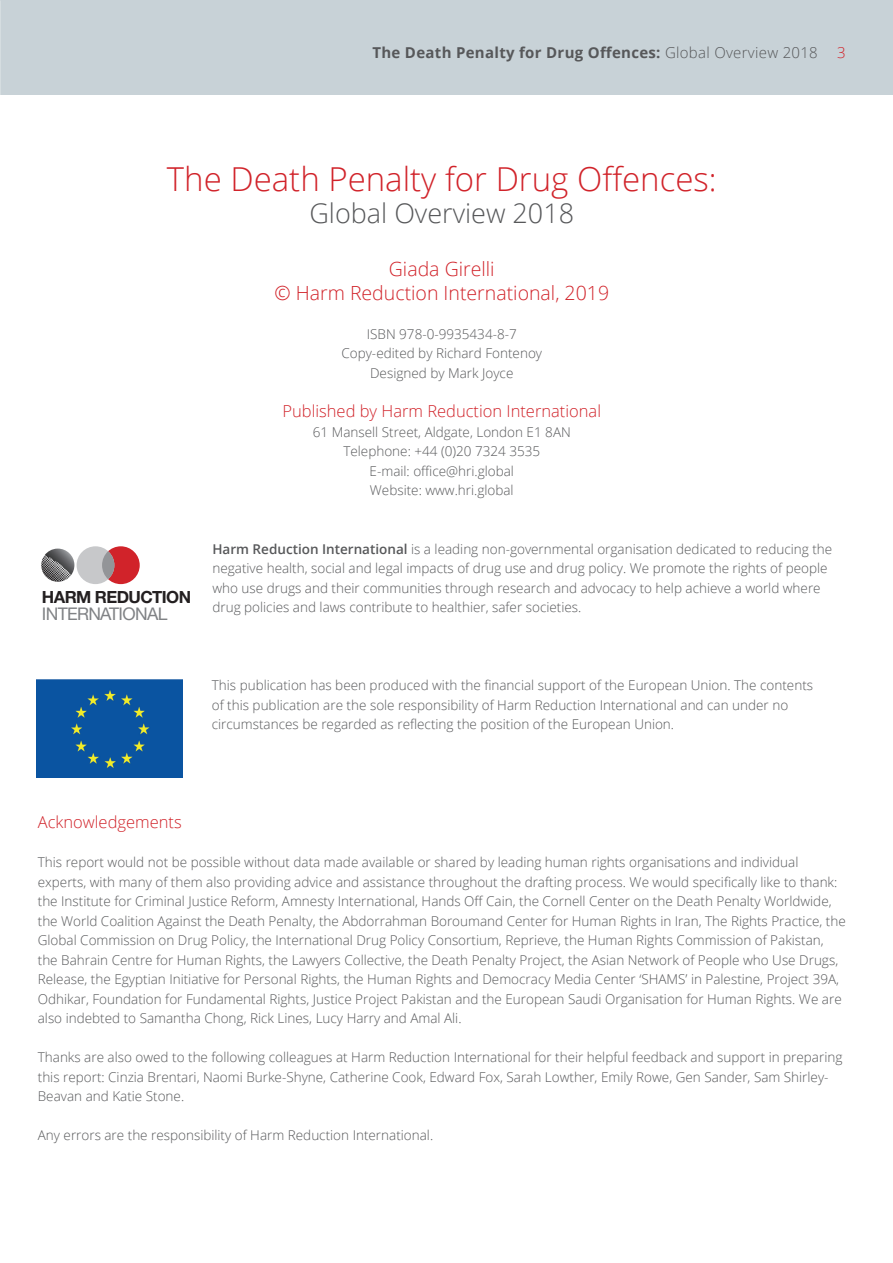
<style>
.page{position:relative;width:893px;height:1263px;background:#fff}
.page>*{position:absolute;margin:0;border:0;box-sizing:border-box;transform-origin:0 0}
.t1{font:300 33px "Open Sans";color:#d1232a}
.t2{font:300 27px "Open Sans";color:#57585a}
.t3{font:300 19.5px/23.4px "Open Sans";color:#d1232a;text-align:center}
.t4{font:17.4px "Helvetica Neue";letter-spacing:-.04em;color:#808285}
.t5{font:700 16.8px "Helvetica Neue";letter-spacing:-.035em;color:#231f20}
.t6{font:300 16.5px "Open Sans";color:#d1232a}
.t7{font:700 15px "Open Sans";letter-spacing:.02em;color:#57585a}
.t8{font:300 15px "Open Sans";color:#d1232a}
.t9{font:300 13.5px/19.5px "Open Sans";color:#57585a}
.s1{font-weight:300}
.s2{font-weight:600}
</style>
<div class="page">
<div style="left:0;top:0;width:893px;height:95px;background:#c8d2d7"></div>
<div style="left:102px;top:546px;width:38px;height:38px;background:#d1232a;border-radius:50%"></div>
<div style="left:77px;top:546px;width:37px;height:38px;background:#c7c8ca;border-radius:50%"></div>
<svg style="left:102px;top:551px;width:12px;height:28px"></svg>
<img style="left:45px;top:549px;width:30px;height:25px">
<svg style="left:41px;top:555px;width:31px;height:27px"></svg>
<div style="left:36px;top:680px;width:147px;height:97px;background:#0a54a1"></div>
<p class="t7" style="left:372px;top:42px;width:447px">The Death Penalty for Drug Offences: <span class="s1">Global Overview 2018</span></p>
<p class="t8" style="left:837px;top:43px;width:10px">3</p>
<h1 class="t1" style="left:167px;top:156px;width:551px">The Death Penalty for Drug Offences:</h1>
<h2 class="t2" style="left:309px;top:195px;width:266px">Global Overview 2018</h2>
<p class="t5" style="left:42px;top:584px;width:151px">HARM REDUCTION</p>
<p class="t4" style="left:42px;top:601px;width:127px">INTERNATIONAL</p>
<h3 class="t3" style="left:274px;top:257px;width:336px">Giada Girelli<br>© Harm Reduction International, 2019</h3>
<p class="t9" style="left:341px;top:324px;width:202px;text-align:center">ISBN 978-0-9935434-8-7<br>Copy-edited by Richard Fontenoy<br>Designed by Mark Joyce</p>
<p class="t6" style="left:283px;top:400px;width:320px">Published by Harm Reduction International</p>
<p class="t9" style="left:313px;top:422px;width:260px;text-align:center">61 Mansell Street, Aldgate, London E1 8AN<br>Telephone: +44 (0)20 7324 3535<br>E-mail: office@hri.global<br>Website: www.hri.global</p>
<p class="t9" style="left:212px;top:539px;width:621px"><span class="s2">Harm Reduction International</span> is a leading non-governmental organisation dedicated to reducing the negative health, social and legal impacts of drug use and drug policy. We promote the rights of people who use drugs and their communities through research and advocacy to help achieve a world where drug policies and laws contribute to healthier, safer societies.</p>
<p class="t9" style="left:212px;top:675px;width:603px">This publication has been produced with the financial support of the European Union. The contents of this publication are the sole responsibility of Harm Reduction International and can under no circumstances be regarded as reflecting the position of the European Union.</p>
<p class="t6" style="left:38px;top:811px;width:145px">Acknowledgements</p>
<p class="t9" style="left:38px;top:852px;width:809px">This report would not be possible without data made available or shared by leading human rights organisations and individual experts, with many of them also providing advice and assistance throughout the drafting process. We would specifically like to thank: the Institute for Criminal Justice Reform, Amnesty International, Hands Off Cain, the Cornell Center on the Death Penalty Worldwide, the World Coalition Against the Death Penalty, the Abdorrahman Boroumand Center for Human Rights in Iran, The Rights Practice, the Global Commission on Drug Policy, the International Drug Policy Consortium, Reprieve, the Human Rights Commission of Pakistan, the Bahrain Centre for Human Rights, the Lawyers Collective, the Death Penalty Project, the Asian Network of People who Use Drugs, Release, the Egyptian Initiative for Personal Rights, the Human Rights and Democracy Media Center ‘SHAMS’ in Palestine, Project 39A, Odhikar, Foundation for Fundamental Rights, Justice Project Pakistan and the European Saudi Organisation for Human Rights. We are also indebted to Samantha Chong, Rick Lines, Lucy Harry and Amal Ali.</p>
<p class="t9" style="left:38px;top:1047px;width:806px">Thanks are also owed to the following colleagues at Harm Reduction International for their helpful feedback and support in preparing this report: Cinzia Brentari, Naomi Burke-Shyne, Catherine Cook, Edward Fox, Sarah Lowther, Emily Rowe, Gen Sander, Sam Shirley-<br>Beavan and Katie Stone.</p>
<p class="t9" style="left:38px;top:1125px;width:397px">Any errors are the responsibility of Harm Reduction International.</p>
</div>
